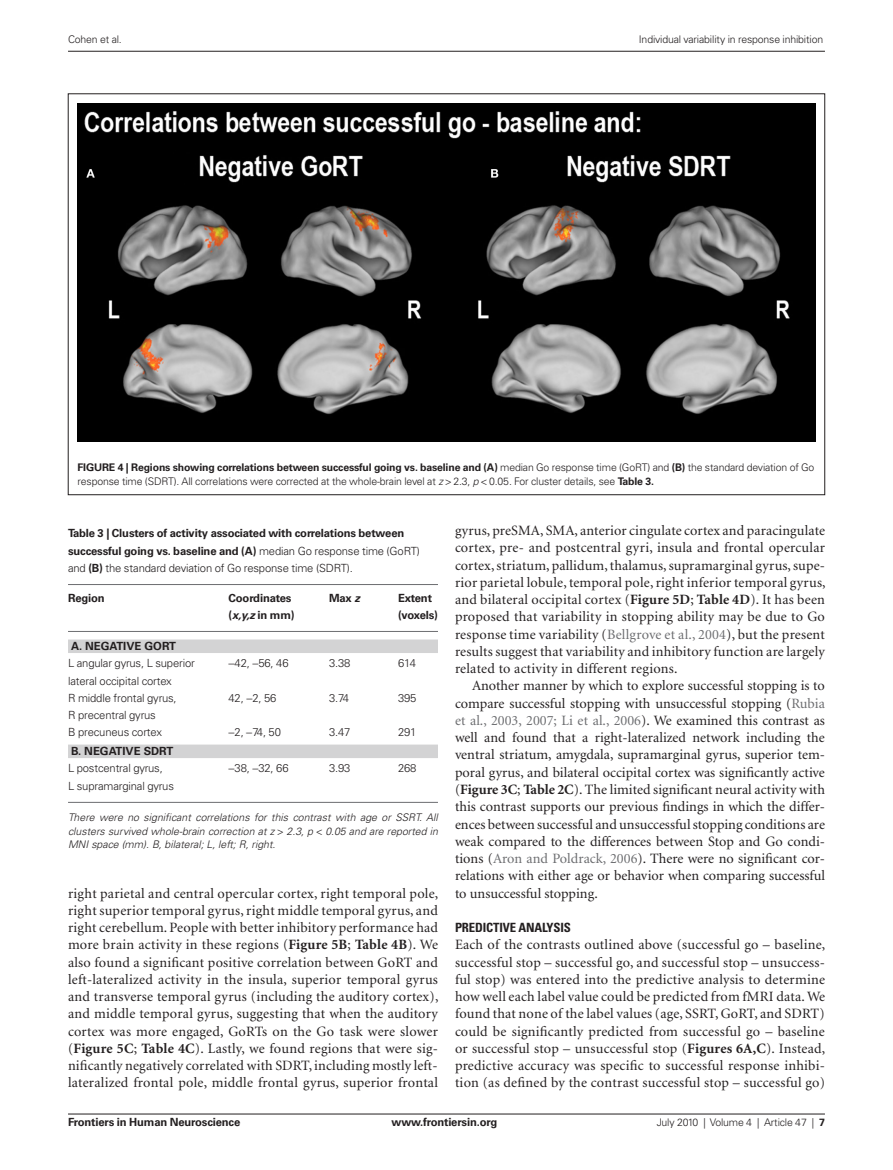
<style>
.page{position:relative;width:893px;height:1170px;background:#fff}
.page>*{position:absolute;margin:0;border:0;box-sizing:border-box;transform-origin:0 0}
.ART_tx{font:14.25px/17.2px "Minion";letter-spacing:.01em;color:#231f20;text-align:justify}
.ART_tx1{font:14.25px/17.2px "Minion";letter-spacing:.015em;color:#231f20;text-align:justify}
.ART_tx_title2{font:700 condensed 12.75px "Univers";letter-spacing:-.01em;color:#231f20}
.TABLE_title{font:700 11.25px/17.2px "Univers";letter-spacing:-.015em;color:#231f20}
.TABLE_tx_white{font:300 11.25px "Univers";letter-spacing:-.015em;color:#231f20}
.TABLE_tx_last{font:300 11.25px "Univers";letter-spacing:-.015em;color:#231f20}
.TABLE_col_head{font:700 11.25px "Univers";letter-spacing:-.015em;color:#231f20}
.TBSH{font:700 11.25px "Univers";color:#231f20}
.FIGURE_tx{font:300 10.5px/14.2px "Univers";letter-spacing:-.015em;color:#231f20}
.TABLE_fn{font:italic 300 10.5px/13.5px "Univers";color:#231f20;text-align:justify}
.s1{font-weight:700}
.s2{font-style:italic}
.s3{font-weight:300}
.s4{color:#6c6d70}
</style>
<div class="page">
<hr style="left:68px;top:1113px;width:757px;height:1px;background:#231f20">
<hr style="left:68px;top:51px;width:757px;height:1px;background:#231f20">
<img style="left:77px;top:103px;width:739px;height:339px">
<hr style="left:68px;top:584px;width:370px;height:1px;background:#6c6d70">
<hr style="left:68px;top:631px;width:370px;height:1px;background:#6c6d70">
<div style="left:68px;top:639px;width:370px;height:14px;background:#d3d3d4"></div>
<div style="left:68px;top:744px;width:370px;height:14px;background:#d3d3d4"></div>
<hr style="left:68px;top:802px;width:370px;height:1px;background:#6c6d70">
<p class="FIGURE_tx" style="left:68px;top:32px;width:55px">Cohen et al.</p>
<p class="FIGURE_tx" style="left:639px;top:32px;width:186px">Individual variability in response inhibition</p>
<p class="FIGURE_tx" style="left:78px;top:460px;width:738px"><span class="s1">Figure 4 | Regions showing correlations between successful going vs. baseline and (A)</span> median Go response time (GoRT) and <span class="s1">(B)</span> the standard deviation of Go response time (SDRT). All correlations were corrected at the whole-brain level at <span class="s2">z</span> 2.3, <span class="s2">p</span> 0.05. For cluster details, see <span class="s1">Table 3.</span></p>
<p class="TABLE_title" style="left:68px;top:525px;width:353px">Table 3 | Clusters of activity associated with correlations between successful going vs. baseline and (A) <span class="s3">median Go response time (GoRT) and</span> (B) <span class="s3">the standard deviation of Go response time (SDRT).</span></p>
<p class="TABLE_col_head" style="left:68px;top:591px;width:38px">Region</p>
<p class="TABLE_col_head" style="left:229px;top:591px;width:64px">Coordinates</p>
<p class="TABLE_col_head" style="left:329px;top:591px;width:55px">Max <span class="s2">z</span> E</p>
<p class="TABLE_col_head" style="left:405px;top:591px;width:29px">xtent</p>
<p class="TABLE_col_head" style="left:229px;top:608px;width:68px">(<span class="s2">x,y,z</span> in mm)</p>
<p class="TABLE_col_head" style="left:398px;top:608px;width:41px">(voxels)</p>
<p class="TBSH" style="left:71px;top:639px;width:107px">A. Negative GoRT</p>
<p class="TABLE_tx_white" style="left:68px;top:656px;width:128px">L angular gyrus, L superior</p>
<p class="TABLE_tx_white" style="left:229px;top:656px;width:62px">−42, −56, 46</p>
<p class="TABLE_tx_white" style="left:329px;top:656px;width:23px">3.38</p>
<p class="TABLE_tx_white" style="left:398px;top:656px;width:19px">614</p>
<p class="TABLE_tx_white" style="left:68px;top:673px;width:105px">lateral occipital cortex</p>
<p class="TABLE_tx_white" style="left:68px;top:691px;width:110px">R middle frontal gyrus,</p>
<p class="TABLE_tx_white" style="left:229px;top:691px;width:49px">42, −2, 56</p>
<p class="TABLE_tx_white" style="left:329px;top:691px;width:21px">3.74</p>
<p class="TABLE_tx_white" style="left:398px;top:691px;width:20px">395</p>
<p class="TABLE_tx_white" style="left:68px;top:708px;width:89px">R precentral gyrus</p>
<p class="TABLE_tx_white" style="left:68px;top:725px;width:96px">B precuneus cortex</p>
<p class="TABLE_tx_white" style="left:229px;top:725px;width:54px">−2, −74, 50</p>
<p class="TABLE_tx_white" style="left:329px;top:725px;width:23px">3.47</p>
<p class="TABLE_tx_white" style="left:398px;top:725px;width:20px">291</p>
<p class="TBSH" style="left:71px;top:744px;width:104px">B. Negative SDRT</p>
<p class="TABLE_tx_last" style="left:68px;top:761px;width:96px">L postcentral gyrus,</p>
<p class="TABLE_tx_last" style="left:229px;top:761px;width:62px">−38, −32, 66</p>
<p class="TABLE_tx_last" style="left:329px;top:761px;width:23px">3.93</p>
<p class="TABLE_tx_last" style="left:398px;top:761px;width:20px">268</p>
<p class="TABLE_tx_last" style="left:68px;top:778px;width:107px">L supramarginal gyrus</p>
<p class="TABLE_fn" style="left:68px;top:810px;width:371px">There were no significant correlations for this contrast with age or SSRT. All clusters survived whole-brain correction at z 2.3, p 0.05 and are reported in MNI space (mm). B, bilateral; L, left; R, right.</p>
<p class="ART_tx" style="left:68px;top:884px;width:372px">right parietal and central opercular cortex, right temporal pole, right superior temporal gyrus, right middle temporal gyrus, and right cerebellum. People with better inhibitory performance had more brain activity in these regions (<span class="s1">Figure 5B</span>; <span class="s1">Table 4B</span>). We also found a significant positive correlation between GoRT and left-lateralized activity in the insula, superior temporal gyrus and transverse temporal gyrus (including the auditory cortex), and middle temporal gyrus, suggesting that when the auditory cortex was more engaged, GoRTs on the Go task were slower (<span class="s1">Figure 5C</span>; <span class="s1">Table 4C</span>). Lastly, we found regions that were sig&shy;nificantly negatively correlated with SDRT, including mostly left&shy;lateralized frontal pole, middle frontal gyrus, superior frontal</p>
<p class="ART_tx" style="left:455px;top:522px;width:372px">gyrus, preSMA, SMA, anterior cingulate cortex and paracingulate cortex, pre- and postcentral gyri, insula and frontal opercular cortex, striatum, pallidum, thalamus, supramarginal gyrus, supe&shy;rior parietal lobule, temporal pole, right inferior temporal gyrus, and bilateral occipital cortex (<span class="s1">Figure 5D</span>; <span class="s1">Table 4D</span>). It has been proposed that variability in stopping ability may be due to Go response time variability (<span class="s4">Bellgrove et al., 2004</span>), but the present results suggest that variability and inhibitory function are largely related to activity in different regions.</p>
<p class="ART_tx" style="left:455px;top:677px;width:371px;text-indent:17px">Another manner by which to explore successful stopping is to compare successful stopping with unsuccessful stopping (<span class="s4">Rubia et al., 2003, 2007; Li et al., 2006</span>). We examined this contrast as well and found that a right-lateralized network including the ventral striatum, amygdala, supramarginal gyrus, superior tem&shy;poral gyrus, and bilateral occipital cortex was significantly active (<span class="s1">Figure 3C</span>; <span class="s1">Table 2C</span>). The limited significant neural activity with this contrast supports our previous findings in which the differ&shy;ences between successful and unsuccessful stopping conditions are weak compared to the differences between Stop and Go condi&shy;tions (<span class="s4">Aron and Poldrack, 2006</span>). There were no significant cor&shy;relations with either age or behavior when comparing successful to unsuccessful stopping.</p>
<p class="ART_tx_title2" style="left:455px;top:919px;width:117px">PREDICTIVE ANALYSIS</p>
<p class="ART_tx1" style="left:455px;top:936px;width:372px">Each of the contrasts outlined above (successful go – baseline, successful stop – successful go, and successful stop – unsuccess&shy;ful stop) was entered into the predictive analysis to determine how well each label value could be predicted from fMRI data. We found that none of the label values (age, SSRT, GoRT, and SDRT) could be significantly predicted from successful go – baseline or successful stop – unsuccessful stop (<span class="s1">Figures 6A,C</span>). Instead, predictive accuracy was specific to successful response inhibi&shy;tion (as defined by the contrast successful stop – successful go)</p>
<p class="TABLE_title" style="left:68px;top:1113px;width:174px">Frontiers in Human Neuroscience</p>
<p class="TABLE_title" style="left:392px;top:1113px;width:107px">www.frontiersin.org</p>
<p class="FIGURE_tx" style="left:657px;top:1115px;width:170px">July 2010 | Volume 4 | Article 47 | <span class="s1">7</span></p>
</div>
